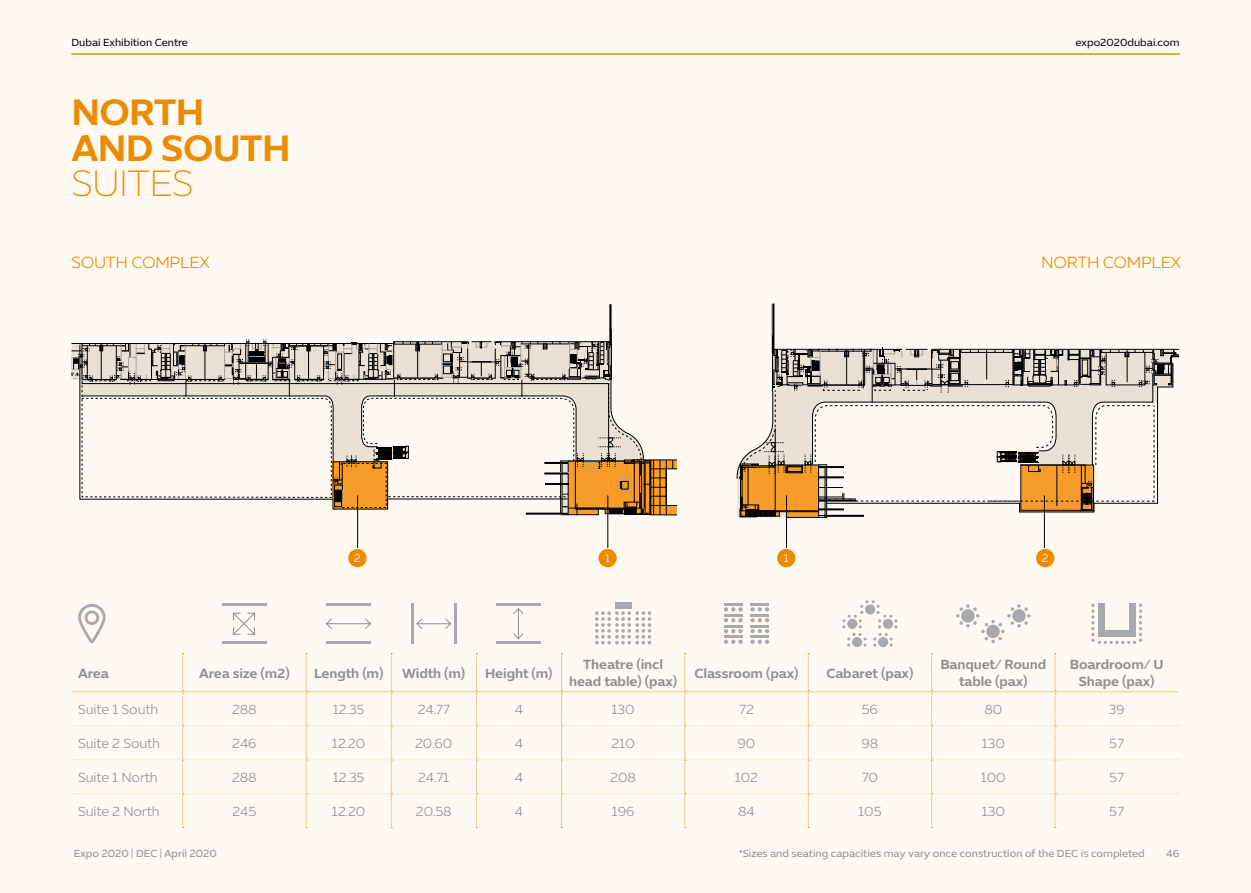
<style>
.page{position:relative;width:1251px;height:893px;background:#fff}
.page>*{position:absolute;margin:0;border:0;box-sizing:border-box;transform-origin:0 0}
.t1{font:600 37.5px/35.7px "Expo Sans Std";letter-spacing:-.02em;color:#ed8b00}
.t2{font:100 37.5px "Expo Sans Std";letter-spacing:-.02em;color:#ed8b00}
.t3{font:300 16.5px "Expo Sans Std";letter-spacing:-.02em;color:#ed8b00}
.t4{font:300 13.5px "Expo Sans Std";letter-spacing:-.005em;color:#8d9091}
.t5{font:600 13.5px/16.5px "Expo Sans Std";letter-spacing:-.01em;color:#8d9091;text-align:center}
.t6{font:300 11.25px "Expo Sans Std";color:#fff}
.t7{font:10.5px "Expo Sans Std";color:#8d9091}
.t8{font:10.5px "Expo Sans Std";color:#000}
</style>
<div class="page">
<div style="left:0;top:0;width:1250px;height:893px;background:#fef9f2"></div>
<svg style="left:71px;top:304px;width:605px;height:211px"></svg>
<svg style="left:736px;top:304px;width:442px;height:214px"></svg>
<div style="left:777px;top:549px;width:18px;height:18px;background:#ed8b00;border-radius:50%"></div>
<hr style="left:786px;top:495px;width:1px;height:53px;background:#000">
<div style="left:348px;top:549px;width:18px;height:18px;background:#ed8b00;border-radius:50%"></div>
<div style="left:598px;top:549px;width:18px;height:18px;background:#ed8b00;border-radius:50%"></div>
<hr style="left:607px;top:495px;width:1px;height:53px;background:#000">
<hr style="left:357px;top:495px;width:1px;height:53px;background:#000">
<div style="left:1035px;top:549px;width:19px;height:18px;background:#ed8b00;border-radius:50%"></div>
<hr style="left:1043px;top:495px;width:1px;height:53px;background:#000">
<svg style="left:72px;top:653px;width:1106px;height:175px"></svg>
<svg style="left:78px;top:604px;width:28px;height:40px"></svg>
<hr style="left:222px;top:604px;width:45px;height:2px;background:#a7a9ac">
<hr style="left:222px;top:642px;width:45px;height:2px;background:#a7a9ac">
<svg style="left:232px;top:612px;width:24px;height:23px"></svg>
<hr style="left:326px;top:604px;width:45px;height:2px;background:#a7a9ac">
<hr style="left:326px;top:642px;width:45px;height:2px;background:#a7a9ac">
<hr style="left:326px;top:623px;width:44px;height:1px;background:#8d9091">
<svg style="left:364px;top:618px;width:7px;height:11px"></svg>
<svg style="left:326px;top:618px;width:7px;height:11px"></svg>
<hr style="left:454px;top:603px;width:2px;height:41px;background:#a7a9ac">
<hr style="left:411px;top:603px;width:2px;height:41px;background:#a7a9ac">
<hr style="left:417px;top:623px;width:33px;height:1px;background:#8d9091">
<svg style="left:416px;top:618px;width:7px;height:11px"></svg>
<svg style="left:444px;top:618px;width:7px;height:11px"></svg>
<hr style="left:496px;top:604px;width:45px;height:2px;background:#a7a9ac">
<hr style="left:496px;top:642px;width:45px;height:2px;background:#a7a9ac">
<hr style="left:518px;top:609px;width:1px;height:30px;background:#8d9091">
<svg style="left:513px;top:608px;width:11px;height:6px"></svg>
<svg style="left:513px;top:633px;width:11px;height:7px"></svg>
<div style="left:614px;top:603px;width:17px;height:6px;background:#a7a9ac"></div>
<svg style="left:595px;top:611px;width:56px;height:33px"></svg>
<svg style="left:724px;top:604px;width:18px;height:40px"></svg>
<svg style="left:750px;top:604px;width:19px;height:40px"></svg>
<svg style="left:842px;top:600px;width:55px;height:47px"></svg>
<svg style="left:956px;top:604px;width:74px;height:39px"></svg>
<svg style="left:1091px;top:604px;width:50px;height:40px"></svg>
<div style="left:1097px;top:630px;width:38px;height:7px;background:#a7a9ac"></div>
<div style="left:1097px;top:603px;width:7px;height:28px;background:#a7a9ac"></div>
<div style="left:1128px;top:603px;width:7px;height:28px;background:#a7a9ac"></div>
<hr style="left:71px;top:53px;width:1108px;height:2px;background:#ed8b00">
<p class="t8" style="left:71px;top:36px;width:118px">Dubai Exhibition Centre</p>
<h1 class="t1" style="left:71px;top:94px;width:220px">NORTH<br>AND SOUTH</h1>
<h1 class="t2" style="left:71px;top:163px;width:123px">SUITES</h1>
<p class="t8" style="left:1075px;top:36px;width:105px">expo2020dubai.com</p>
<p class="t3" style="left:71px;top:253px;width:140px">SOUTH COMPLEX</p>
<p class="t3" style="left:1040px;top:253px;width:141px">NORTH COMPLEX</p>
<p class="t6" style="left:354px;top:552px;width:8px">2</p>
<p class="t6" style="left:605px;top:552px;width:7px">1</p>
<p class="t6" style="left:783px;top:552px;width:7px">1</p>
<p class="t6" style="left:1041px;top:552px;width:8px">2</p>
<p class="t5" style="left:78px;top:664px;width:32px">Area</p>
<p class="t5" style="left:199px;top:664px;width:92px">Area size (m2)</p>
<p class="t5" style="left:314px;top:664px;width:71px">Length (m)</p>
<p class="t5" style="left:402px;top:664px;width:65px">Width (m)</p>
<p class="t5" style="left:485px;top:664px;width:69px">Height (m)</p>
<p class="t5" style="left:569px;top:656px;width:109px">Theatre (incl head table) (pax)</p>
<p class="t5" style="left:694px;top:664px;width:105px">Classroom (pax)</p>
<p class="t5" style="left:826px;top:664px;width:88px">Cabaret (pax)</p>
<p class="t5" style="left:940px;top:656px;width:107px">Banquet/ Round table (pax)</p>
<p class="t5" style="left:1069px;top:656px;width:95px">Boardroom/ U<br>Shape (pax)</p>
<p class="t4" style="left:78px;top:701px;width:82px">Suite 1 South</p>
<p class="t4" style="left:232px;top:701px;width:26px">288</p>
<p class="t4" style="left:333px;top:701px;width:33px">12.35</p>
<p class="t4" style="left:417px;top:701px;width:34px">24.77</p>
<p class="t4" style="left:514px;top:701px;width:10px">4</p>
<p class="t4" style="left:611px;top:701px;width:25px">130</p>
<p class="t4" style="left:739px;top:701px;width:16px">72</p>
<p class="t4" style="left:861px;top:701px;width:18px">56</p>
<p class="t4" style="left:984px;top:701px;width:19px">80</p>
<p class="t4" style="left:1108px;top:701px;width:17px">39</p>
<p class="t4" style="left:78px;top:735px;width:83px">Suite 2 South</p>
<p class="t4" style="left:232px;top:735px;width:26px">246</p>
<p class="t4" style="left:332px;top:735px;width:35px">12.20</p>
<p class="t4" style="left:415px;top:735px;width:39px">20.60</p>
<p class="t4" style="left:514px;top:735px;width:10px">4</p>
<p class="t4" style="left:611px;top:735px;width:25px">210</p>
<p class="t4" style="left:737px;top:735px;width:19px">90</p>
<p class="t4" style="left:861px;top:735px;width:18px">98</p>
<p class="t4" style="left:981px;top:735px;width:25px">130</p>
<p class="t4" style="left:1108px;top:735px;width:16px">57</p>
<p class="t4" style="left:78px;top:769px;width:81px">Suite 1 North</p>
<p class="t4" style="left:232px;top:769px;width:26px">288</p>
<p class="t4" style="left:333px;top:769px;width:33px">12.35</p>
<p class="t4" style="left:418px;top:769px;width:33px">24.71</p>
<p class="t4" style="left:514px;top:769px;width:10px">4</p>
<p class="t4" style="left:610px;top:769px;width:27px">208</p>
<p class="t4" style="left:734px;top:769px;width:25px">102</p>
<p class="t4" style="left:861px;top:769px;width:18px">70</p>
<p class="t4" style="left:980px;top:769px;width:26px">100</p>
<p class="t4" style="left:1108px;top:769px;width:16px">57</p>
<p class="t4" style="left:78px;top:803px;width:83px">Suite 2 North</p>
<p class="t4" style="left:232px;top:803px;width:25px">245</p>
<p class="t4" style="left:332px;top:803px;width:35px">12.20</p>
<p class="t4" style="left:416px;top:803px;width:37px">20.58</p>
<p class="t4" style="left:514px;top:803px;width:10px">4</p>
<p class="t4" style="left:611px;top:803px;width:24px">196</p>
<p class="t4" style="left:738px;top:803px;width:18px">84</p>
<p class="t4" style="left:858px;top:803px;width:25px">105</p>
<p class="t4" style="left:981px;top:803px;width:25px">130</p>
<p class="t4" style="left:1108px;top:803px;width:16px">57</p>
<p class="t7" style="left:74px;top:847px;width:144px">Expo 2020 | DEC | April 2020</p>
<p class="t7" style="left:738px;top:847px;width:407px">*Sizes and seating capacities may vary once construction of the DEC is completed</p>
<p class="t7" style="left:1165px;top:847px;width:15px">46</p>
</div>
